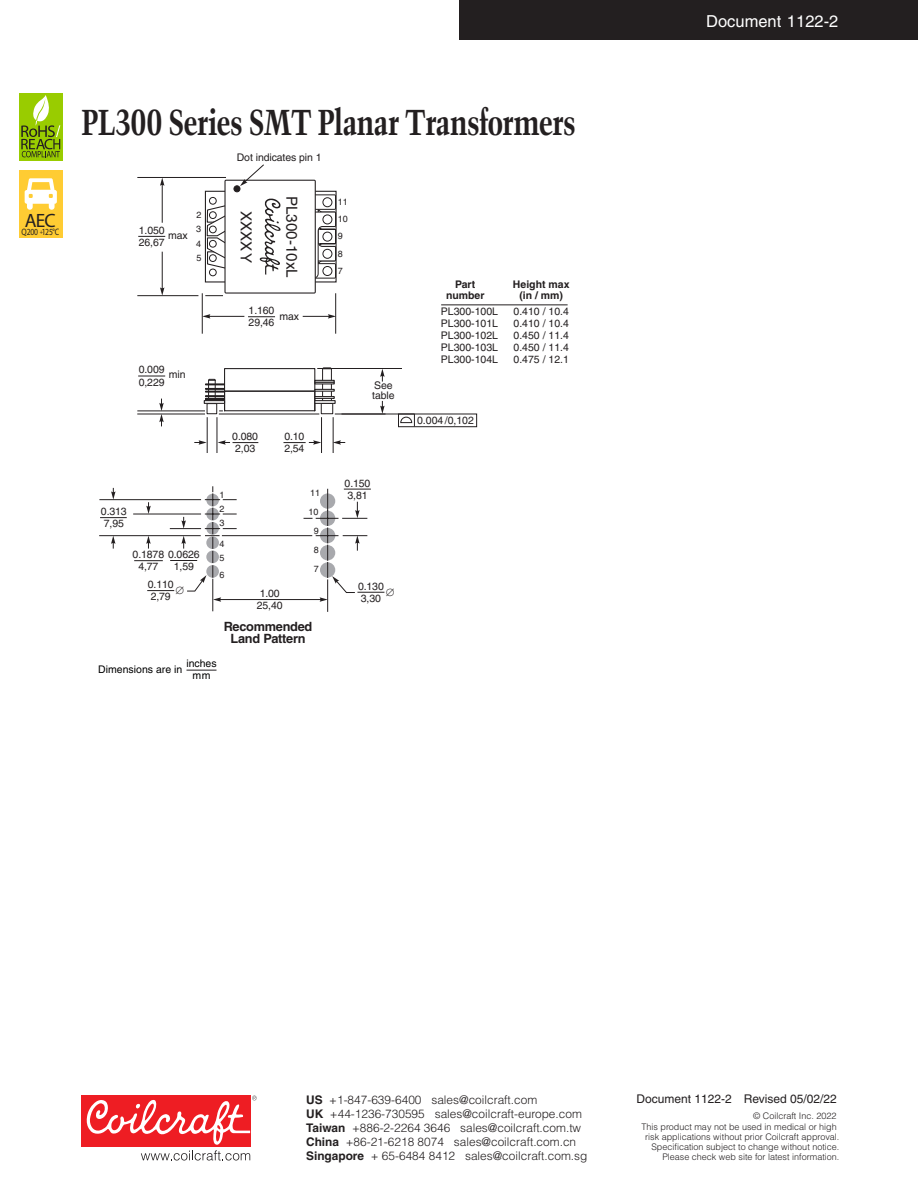
<style>
.page{position:relative;width:918px;height:1188px;background:#fff}
.page>*{position:absolute;margin:0;border:0;box-sizing:border-box;transform-origin:0 0}
.t1{font:700 condensed 36px "Trump Mediaeval";letter-spacing:-.02em;color:#231f20}
.t2{font:19.35px "Myriad Pro";color:#231f20}
.t3{font:16.5px "Helvetica";color:#fff}
.t4{font:15.15px "Helvetica";color:#231f20}
.t5{font:700 12.75px/12.9px "Helvetica";letter-spacing:-.02em;color:#231f20;text-align:center}
.t6{font:12px "Helvetica";color:#231f20}
.t7{font:300 11.85px/14.1px "Helvetica";color:#231f20}
.t8{font:10.5px/12.1px "Helvetica";letter-spacing:-.005em;color:#231f20}
.Dimensions{font:10.5px/12px "Helvetica";color:#000;text-align:center}
.t9{font:700 10.5px "Helvetica";color:#231f20}
.t10{font:9.3px "Myriad Pro";letter-spacing:-.015em;color:#231f20;scale:.81 1}
.t11{font:300 9px/9.9px "Helvetica";color:#231f20;text-align:right}
.t12{font:9px/14.2px "Helvetica";color:#231f20;text-align:justify}
.s1{font-size:6.6px}
.s2{font-weight:700}
</style>
<div class="page">
<div style="left:459px;top:0;width:459px;height:40px;background:#231f20"></div>
<div style="left:81px;top:1096px;width:169px;height:51px;background:#ee1d23"></div>
<svg style="left:86px;top:1096px;width:171px;height:65px"></svg>
<div style="left:19px;top:171px;width:44px;height:67px;background:#fc3"></div>
<svg style="left:25px;top:178px;width:32px;height:32px"></svg>
<div style="left:19px;top:93px;width:44px;height:67px;background:#9c0"></div>
<svg style="left:21px;top:95px;width:39px;height:62px"></svg>
<hr style="left:187px;top:670px;width:30px;height:1px;background:#231f20">
<svg style="left:159px;top:399px;width:5px;height:27px"></svg>
<svg style="left:380px;top:401px;width:5px;height:13px"></svg>
<svg style="left:380px;top:369px;width:5px;height:13px"></svg>
<hr style="left:162px;top:252px;width:1px;height:38px;background:#231f20">
<svg style="left:160px;top:287px;width:4px;height:8px"></svg>
<hr style="left:162px;top:183px;width:1px;height:40px;background:#231f20">
<svg style="left:160px;top:178px;width:4px;height:8px"></svg>
<hr style="left:137px;top:177px;width:89px;height:1px;background:#231f20">
<hr style="left:137px;top:295px;width:61px;height:1px;background:#231f20">
<hr style="left:317px;top:368px;width:85px;height:1px;background:#231f20">
<hr style="left:335px;top:414px;width:51px;height:1px;background:#231f20">
<hr style="left:137px;top:414px;width:68px;height:1px;background:#231f20">
<hr style="left:137px;top:411px;width:68px;height:1px;background:#231f20">
<svg style="left:138px;top:236px;width:27px;height:1px"></svg>
<svg style="left:138px;top:376px;width:27px;height:1px"></svg>
<hr style="left:341px;top:414px;width:74px;height:1px;background:#231f20">
<div style="left:398px;top:414px;width:79px;height:13px;border:1px solid #231f20"></div>
<svg style="left:400px;top:414px;width:15px;height:12px"></svg>
<hr style="left:222px;top:535px;width:90px;height:1px;background:#231f20">
<hr style="left:99px;top:535px;width:102px;height:1px;background:#231f20">
<hr style="left:99px;top:499px;width:102px;height:1px;background:#231f20">
<hr style="left:133px;top:514px;width:68px;height:1px;background:#231f20">
<hr style="left:212px;top:579px;width:1px;height:32px;background:#231f20">
<hr style="left:327px;top:579px;width:1px;height:33px;background:#231f20">
<svg style="left:111px;top:488px;width:5px;height:12px"></svg>
<hr style="left:218px;top:599px;width:104px;height:1px;background:#231f20">
<svg style="left:111px;top:536px;width:4px;height:13px"></svg>
<svg style="left:100px;top:517px;width:27px;height:1px"></svg>
<hr style="left:441px;top:304px;width:127px;height:1px;background:#231f20">
<svg style="left:218px;top:440px;width:40px;height:5px"></svg>
<svg style="left:194px;top:440px;width:13px;height:5px"></svg>
<svg style="left:334px;top:440px;width:11px;height:5px"></svg>
<svg style="left:283px;top:440px;width:38px;height:5px"></svg>
<hr style="left:207px;top:417px;width:1px;height:36px;background:#231f20">
<hr style="left:217px;top:417px;width:1px;height:36px;background:#231f20">
<hr style="left:321px;top:417px;width:1px;height:36px;background:#231f20">
<hr style="left:333px;top:417px;width:1px;height:36px;background:#231f20">
<svg style="left:202px;top:164px;width:134px;height:251px"></svg>
<svg style="left:134px;top:486px;width:103px;height:116px"></svg>
<svg style="left:304px;top:489px;width:81px;height:113px"></svg>
<h2 class="t2" style="left:25px;top:208px;width:32px">AEC</h2>
<p class="t10" style="left:22px;top:226px;width:48px">Q200 <span class="s1">+</span>125°C</p>
<h1 class="t1" style="left:81px;top:100px;width:497px">PL300 Series SMT Planar Transformers</h1>
<p class="t8" style="left:139px;top:224px;width:27px">1.050<br>26,67</p>
<p class="t8" style="left:168px;top:229px;width:21px">max</p>
<p class="t12" style="left:196px;top:208px;width:7px">2<br>3<br>4<br>5</p>
<p class="t8" style="left:139px;top:364px;width:27px">0.009<br>0,229</p>
<p class="t8" style="left:169px;top:368px;width:18px">min</p>
<p class="t8" style="left:101px;top:505px;width:27px">0.313<br>7,95</p>
<p class="t8" style="left:174px;top:548px;width:27px;text-indent:-41px">0.1878 0.0626<br>1,59</p>
<p class="t8" style="left:138px;top:560px;width:22px">4,77</p>
<p class="t8" style="left:148px;top:578px;width:27px">0.110<br>2,79</p>
<p class="t8" style="left:237px;top:152px;width:86px">Dot indicates pin 1</p>
<p class="t4" style="left:255px;top:211px;width:53px;rotate:90deg">XXXXY</p>
<p class="t4" style="left:301px;top:196px;width:83px;rotate:90deg">PL300-10xL</p>
<p class="t8" style="left:249px;top:304px;width:27px">1.160<br>29,46</p>
<p class="t8" style="left:279px;top:310px;width:21px">max</p>
<p class="t8" style="left:232px;top:430px;width:27px">0.080<br>2,03</p>
<p class="t8" style="left:284px;top:430px;width:22px">0.10<br>2,54</p>
<p class="t12" style="left:220px;top:487px;width:7px">1</p>
<p class="t12" style="left:220px;top:516px;width:7px">3</p>
<p class="t12" style="left:220px;top:502px;width:7px">2</p>
<p class="t12" style="left:310px;top:486px;width:12px">11</p>
<p class="t12" style="left:309px;top:505px;width:12px">10</p>
<p class="t12" style="left:314px;top:524px;width:7px">9</p>
<p class="t12" style="left:220px;top:537px;width:7px">4<br>5</p>
<p class="t12" style="left:220px;top:568px;width:7px">6</p>
<p class="t12" style="left:314px;top:543px;width:7px">8</p>
<p class="t12" style="left:314px;top:561px;width:7px">7</p>
<p class="t8" style="left:257px;top:587px;width:27px">1.00<br>25,40</p>
<p class="t5" style="left:224px;top:619px;width:90px">Recommended<br>Land Pattern</p>
<p class="Dimensions" style="left:98px;top:663px;width:86px">Dimensions are in</p>
<p class="Dimensions" style="left:186px;top:657px;width:32px">inches mm</p>
<p class="t12" style="left:338px;top:195px;width:12px">11</p>
<p class="t12" style="left:338px;top:212px;width:12px">10</p>
<p class="t12" style="left:338px;top:246px;width:7px">8</p>
<p class="t12" style="left:338px;top:229px;width:7px">9</p>
<p class="t12" style="left:338px;top:263px;width:7px">7</p>
<p class="t8" style="left:372px;top:380px;width:24px;line-height:10.4px">See table</p>
<p class="t8" style="left:345px;top:477px;width:27px">0.150<br>3,81</p>
<p class="t8" style="left:358px;top:580px;width:27px">0.130<br>3,30</p>
<p class="t9" style="left:455px;top:278px;width:22px">Part</p>
<p class="t9" style="left:513px;top:278px;width:58px">Height max</p>
<p class="t9" style="left:446px;top:289px;width:40px">number</p>
<p class="t8" style="left:514px;top:287px;width:57px;line-height:15.8px;text-align:center"><span class="s2">(in / mm)<br></span>0.410 / 10.4</p>
<p class="t8" style="left:441px;top:305px;width:59px">PL300-100L<br>PL300-101L</p>
<p class="t8" style="left:514px;top:317px;width:57px">0.410 / 10.4</p>
<p class="t8" style="left:441px;top:329px;width:59px">PL300-102L</p>
<p class="t8" style="left:514px;top:329px;width:57px">0.450 / 11.4</p>
<p class="t8" style="left:441px;top:341px;width:59px">PL300-103L</p>
<p class="t8" style="left:514px;top:341px;width:57px">0.450 / 11.4</p>
<p class="t8" style="left:441px;top:353px;width:59px">PL300-104L</p>
<p class="t8" style="left:514px;top:353px;width:57px">0.475 / 12.1</p>
<p class="t8" style="left:417px;top:414px;width:58px">0.004/0,102</p>
<h3 class="t3" style="left:706px;top:11px;width:134px">Document 1122-2</h3>
<p class="t7" style="left:306px;top:1093px;width:283px"><span class="s2">US</span> +1-847-639-6400 sales@coilcraft.com<br><span class="s2">UK</span> +44-1236-730595 sales@coilcraft-europe.com <span class="s2">Taiwan</span> +886-2-2264 3646 sales@coilcraft.com.tw <span class="s2">China</span> +86-21-6218 8074 sales@coilcraft.com.cn <span class="s2">Singapore</span> + 65-6484 8412 sales@coilcraft.com.sg</p>
<p class="t6" style="left:637px;top:1092px;width:202px">Document 1122-2 Revised 05/02/22</p>
<p class="t11" style="left:642px;top:1110px;width:197px;line-height:11.4px">© Coilcraft Inc. 2022<br>This product may not be used in medical or high</p>
<p class="t11" style="left:645px;top:1132px;width:196px">risk applications without prior Coilcraft approval.<br>Specification subject to change without notice.<br>Please check web site for latest information.</p>
</div>
